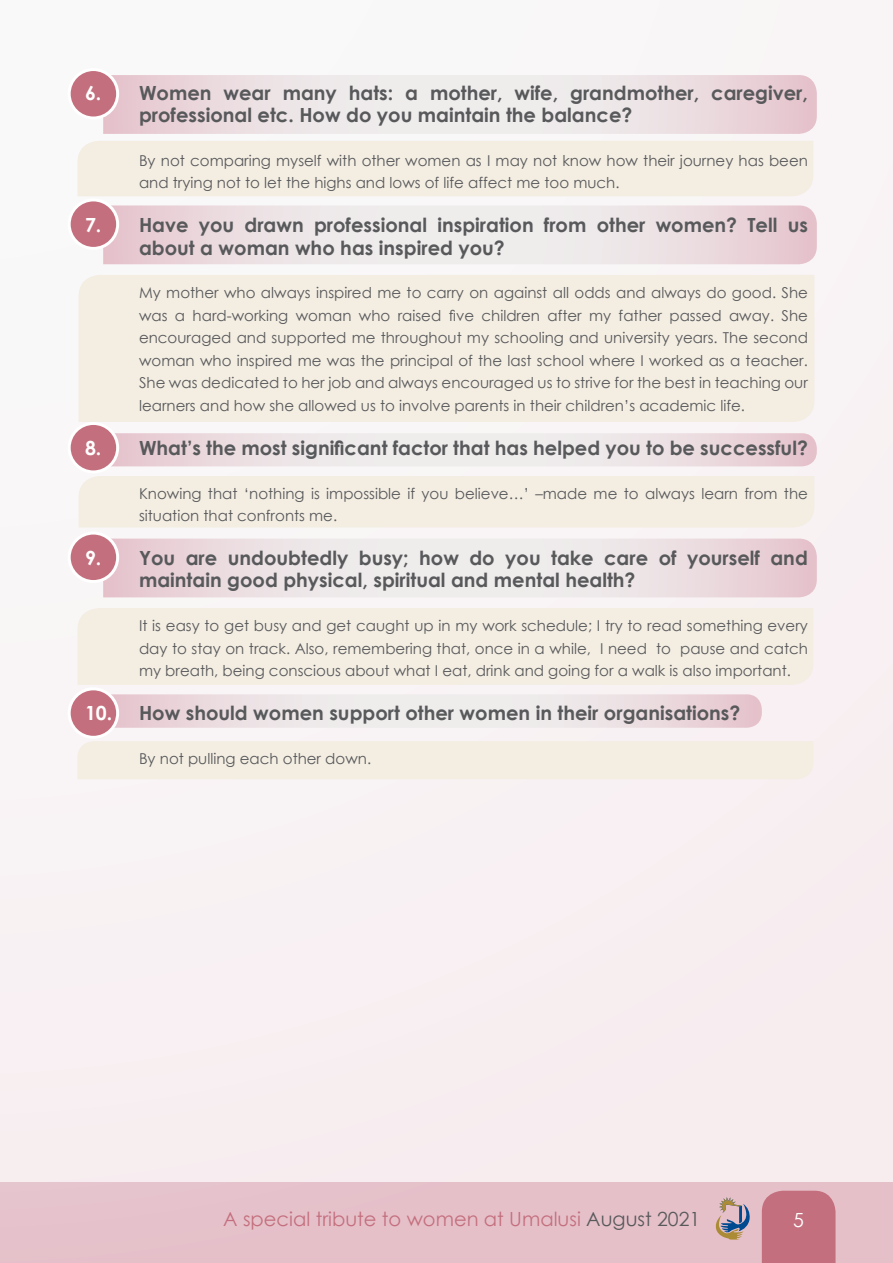
<style>
.page{position:relative;width:893px;height:1263px;background:#f8f1f3}
.page>*{position:absolute;margin:0;border:0;box-sizing:border-box;transform-origin:0 0}
.t1{font:700 19.5px/22.5px "Century Gothic";color:#58595b}
.t2{font:19.5px "Century Gothic";color:#c46f7d}
.t3{font:19.5px "Century Gothic";color:#fff}
.t4{font:15px/22.5px "Century Gothic";color:#58595b}
.s1{color:#fff}
.s2{color:#58595b}
</style>
<div class="page">
<div style="left:0;top:1183px;width:893px;height:80px;background:#e5c0c9"></div>
<div style="left:762px;top:1191px;width:73px;height:72px;background:#c46f7d"></div>
<svg style="left:715px;top:1197px;width:35px;height:42px"></svg>
<div style="left:78px;top:141px;width:735px;height:55px;background:#f3ede2"></div>
<div style="left:79px;top:476px;width:735px;height:51px;background:#f3ede2"></div>
<div style="left:78px;top:608px;width:735px;height:77px;background:#f3ede2"></div>
<div style="left:78px;top:741px;width:735px;height:38px;background:#f3ede2"></div>
<div style="left:79px;top:275px;width:735px;height:147px;background:#f3ede2"></div>
<svg style="left:103px;top:75px;width:714px;height:59px"></svg>
<div style="left:69px;top:70px;width:49px;height:48px;background:#c46f7d;border-radius:50%"></div>
<div style="left:68px;top:68px;width:51px;height:52px;border:3px solid #fff;border-radius:50%"></div>
<svg style="left:103px;top:205px;width:714px;height:59px"></svg>
<div style="left:69px;top:200px;width:49px;height:48px;background:#c46f7d;border-radius:50%"></div>
<div style="left:68px;top:198px;width:51px;height:52px;border:3px solid #fff;border-radius:50%"></div>
<svg style="left:103px;top:539px;width:714px;height:58px"></svg>
<div style="left:69px;top:533px;width:49px;height:48px;background:#c46f7d;border-radius:50%"></div>
<div style="left:68px;top:531px;width:51px;height:52px;border:3px solid #fff;border-radius:50%"></div>
<svg style="left:110px;top:433px;width:707px;height:33px"></svg>
<div style="left:69px;top:423px;width:49px;height:49px;background:#c46f7d;border-radius:50%"></div>
<div style="left:68px;top:422px;width:51px;height:51px;border:3px solid #fff;border-radius:50%"></div>
<svg style="left:109px;top:694px;width:653px;height:34px"></svg>
<div style="left:69px;top:689px;width:49px;height:48px;background:#c46f7d;border-radius:50%"></div>
<div style="left:68px;top:687px;width:51px;height:52px;border:3px solid #fff;border-radius:50%"></div>
<h1 class="t1" style="left:139px;top:80px;width:670px;text-indent:-54px"><span class="s1">6.</span> Women wear many hats: a mother, wife, grandmother, caregiver, professional etc. How do you maintain the balance?</h1>
<p class="t4" style="left:139px;top:149px;width:670px">By not comparing myself with other women as I may not know how their journey has been and trying not to let the highs and lows of life affect me too much.</p>
<h1 class="t1" style="left:139px;top:213px;width:670px;text-indent:-54px"><span class="s1">7.</span> Have you drawn professional inspiration from other women? Tell us about a woman who has inspired you?</h1>
<p class="t4" style="left:139px;top:282px;width:670px;text-align:justify">My mother who always inspired me to carry on against all odds and always do good. She was a hard-working woman who raised five children after my father passed away. She encouraged and supported me throughout my schooling and university years. The second woman who inspired me was the principal of the last school where I worked as a teacher.<br>She was dedicated to her job and always encouraged us to strive for the best in teaching our learners and how she allowed us to involve parents in their children’s academic life.</p>
<h1 class="t1" style="left:85px;top:436px;width:724px"><span class="s1">8.</span> What’s the most significant factor that has helped you to be successful?</h1>
<p class="t4" style="left:139px;top:482px;width:670px">Knowing that ‘nothing is impossible if you believe…’ –made me to always learn from the situation that confronts me.</p>
<h1 class="t1" style="left:139px;top:546px;width:670px;text-indent:-54px"><span class="s1">9.</span> You are undoubtedly busy; how do you take care of yourself and maintain good physical, spiritual and mental health?</h1>
<p class="t4" style="left:139px;top:614px;width:670px;text-align:justify">It is easy to get busy and get caught up in my work schedule; I try to read something every day to stay on track. Also, remembering that, once in a while, I need to pause and catch my breath, being conscious about what I eat, drink and going for a walk is also important.</p>
<h1 class="t1" style="left:85px;top:701px;width:657px"><span class="s1">10.</span> How should women support other women in their organisations?</h1>
<p class="t4" style="left:139px;top:747px;width:234px">By not pulling each other down.</p>
<h1 class="t2" style="left:223px;top:1205px;width:479px">A special tribute to women at Umalusi <span class="s2">August 2021</span></h1>
<h1 class="t3" style="left:793px;top:1206px;width:12px">5</h1>
</div>
